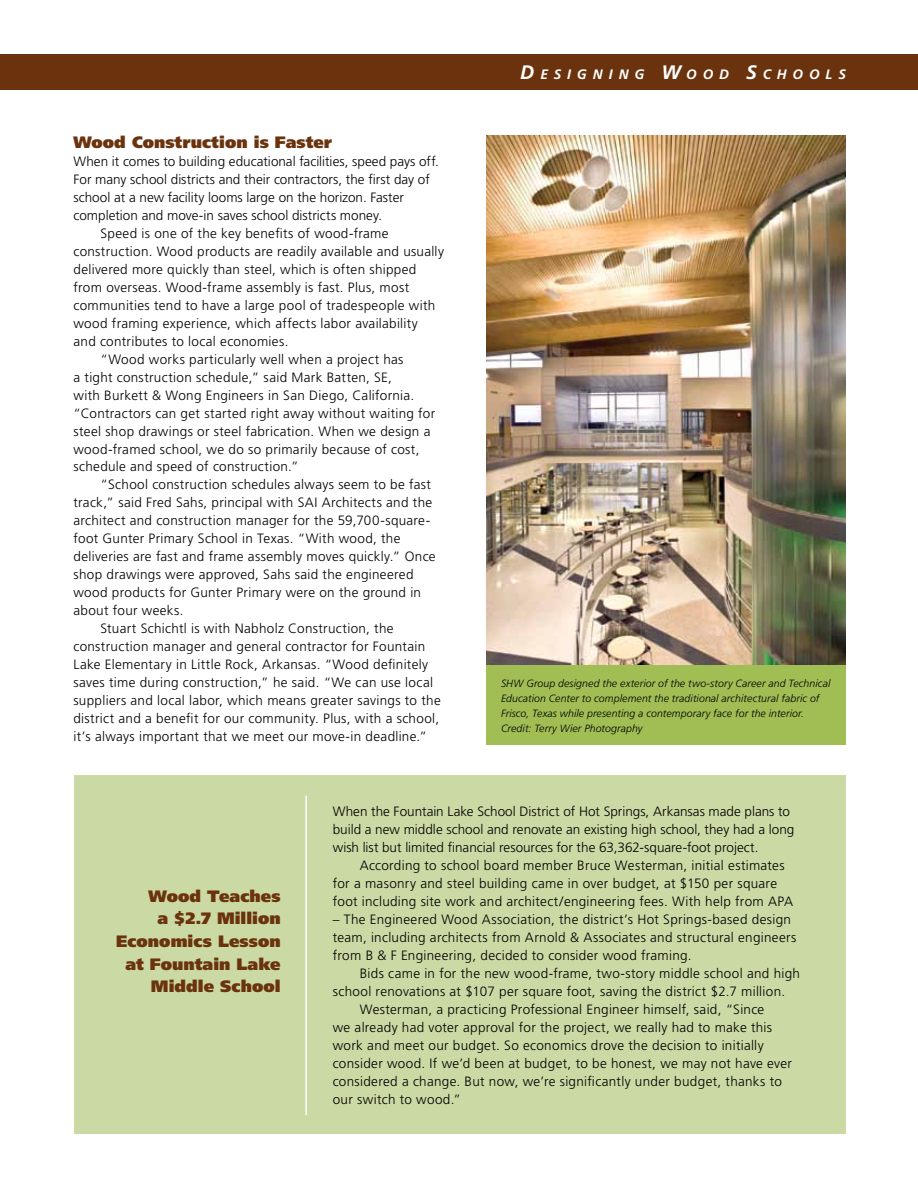
<style>
.page{position:relative;width:918px;height:1188px;background:#fff}
.page>*{position:absolute;margin:0;border:0;box-sizing:border-box;transform-origin:0 0}
.t1{font:900 16.5px/22.5px "Frutiger";letter-spacing:.005em;color:#6a330d;text-align:right}
.t2{font:italic 700 13.65px "Frutiger";letter-spacing:.435em;color:#fff}
.t3{font:300 13.5px/18px "Frutiger";letter-spacing:.02em;color:#000}
.t4{font:300 13.5px/18px "Frutiger";color:#000}
.t5{font:italic 300 10.5px/15px "Frutiger";letter-spacing:.01em;color:#000}
.s1{font-size:19.5px}
</style>
<div class="page">
<div style="left:74px;top:775px;width:772px;height:359px;background:#cbd9a4"></div>
<img style="left:486px;top:135px;width:360px;height:530px">
<div style="left:486px;top:665px;width:360px;height:80px;background:#a1be55"></div>
<div style="left:0;top:54px;width:918px;height:36px;background:#6a330d"></div>
<hr style="left:305px;top:796px;width:2px;height:319px;background:#fff">
<p class="t1" style="left:74px;top:130px;width:260px">Wood Construction is Faster</p>
<p class="t4" style="left:74px;top:152px;width:367px">When it comes to building educational facilities, speed pays off.</p>
<p class="t4" style="left:74px;top:170px;width:358px">For many school districts and their contractors, the first day of</p>
<p class="t4" style="left:74px;top:188px;width:332px">school at a new facility looms large on the horizon. Faster</p>
<p class="t4" style="left:74px;top:206px;width:310px">completion and move-in saves school districts money.</p>
<p class="t3" style="left:100px;top:224px;width:290px">Speed is one of the key benefits of wood-frame</p>
<p class="t3" style="left:74px;top:242px;width:372px">construction. Wood products are readily available and usually</p>
<p class="t3" style="left:74px;top:260px;width:344px">delivered more quickly than steel, which is often shipped</p>
<p class="t3" style="left:74px;top:278px;width:337px">from overseas. Wood-frame assembly is fast. Plus, most</p>
<p class="t3" style="left:74px;top:296px;width:363px">communities tend to have a large pool of tradespeople with</p>
<p class="t3" style="left:74px;top:314px;width:346px">wood framing experience, which affects labor availability</p>
<p class="t3" style="left:74px;top:332px;width:216px">and contributes to local economies.</p>
<p class="t3" style="left:100px;top:350px;width:305px">“Wood works particularly well when a project has</p>
<p class="t3" style="left:74px;top:368px;width:320px">a tight construction schedule,” said Mark Batten, SE,</p>
<p class="t3" style="left:74px;top:386px;width:342px">with Burkett &amp; Wong Engineers in San Diego, California.</p>
<p class="t3" style="left:74px;top:404px;width:363px">“Contractors can get started right away without waiting for</p>
<p class="t3" style="left:74px;top:422px;width:359px">steel shop drawings or steel fabrication. When we design a</p>
<p class="t3" style="left:74px;top:440px;width:348px">wood-framed school, we do so primarily because of cost,</p>
<p class="t3" style="left:74px;top:458px;width:227px">schedule and speed of construction.”</p>
<p class="t3" style="left:100px;top:476px;width:332px">“School construction schedules always seem to be fast</p>
<p class="t3" style="left:74px;top:494px;width:360px">track,” said Fred Sahs, principal with SAI Architects and the</p>
<p class="t3" style="left:74px;top:512px;width:358px">architect and construction manager for the 59,700-square-</p>
<p class="t3" style="left:74px;top:530px;width:329px">foot Gunter Primary School in Texas. “With wood, the</p>
<p class="t3" style="left:74px;top:548px;width:364px">deliveries are fast and frame assembly moves quickly.” Once</p>
<p class="t3" style="left:74px;top:566px;width:342px">shop drawings were approved, Sahs said the engineered</p>
<p class="t3" style="left:74px;top:584px;width:349px">wood products for Gunter Primary were on the ground in</p>
<p class="t3" style="left:74px;top:602px;width:112px">about four weeks.</p>
<p class="t3" style="left:100px;top:620px;width:295px">Stuart Schichtl is with Nabholz Construction, the</p>
<p class="t3" style="left:74px;top:638px;width:353px">construction manager and general contractor for Fountain</p>
<p class="t3" style="left:74px;top:656px;width:356px">Lake Elementary in Little Rock, Arkansas. “Wood definitely</p>
<p class="t3" style="left:74px;top:674px;width:361px">saves time during construction,” he said. “We can use local</p>
<p class="t3" style="left:74px;top:692px;width:369px">suppliers and local labor, which means greater savings to the</p>
<p class="t3" style="left:74px;top:710px;width:367px">district and a benefit for our community. Plus, with a school,</p>
<p class="t3" style="left:74px;top:728px;width:355px">it’s always important that we meet our move-in deadline.”</p>
<p class="t2" style="left:520px;top:66px;width:327px"><span class="s1">D</span>ESIGNING <span class="s1">W</span>OOD <span class="s1">S</span>CHOOLS</p>
<p class="t5" style="left:501px;top:675px;width:331px">SHW Group designed the exterior of the two-story Career and Technical Education Center to complement the traditional architectural fabric of Frisco, Texas while presenting a contemporary face for the interior.<br>Credit: Terry Wier Photography</p>
<p class="t1" style="left:116px;top:885px;width:166px">Wood Teaches<br>a $2.7 Million<br>Economics Lesson at Fountain Lake<br>Middle School</p>
<p class="t4" style="left:333px;top:803px;width:463px">When the Fountain Lake School District of Hot Springs, Arkansas made plans to build a new middle school and renovate an existing high school, they had a long wish list but limited financial resources for the 63,362-square-foot project.</p>
<p class="t3" style="left:333px;top:857px;width:462px;text-indent:27px">According to school board member Bruce Westerman, initial estimates for a masonry and steel building came in over budget, at $150 per square foot including site work and architect/engineering fees. With help from APA</p>
<p class="t3" style="left:333px;top:911px;width:465px">– The Engineered Wood Association, the district’s Hot Springs-based design team, including architects from Arnold &amp; Associates and structural engineers from B &amp; F Engineering, decided to consider wood framing.</p>
<p class="t3" style="left:360px;top:965px;width:442px">Bids came in for the new wood-frame, two-story middle school and high</p>
<p class="t3" style="left:333px;top:983px;width:454px">school renovations at $107 per square foot, saving the district $2.7 million.</p>
<p class="t3" style="left:360px;top:1001px;width:406px">Westerman, a practicing Professional Engineer himself, said, “Since</p>
<p class="t3" style="left:333px;top:1019px;width:441px">we already had voter approval for the project, we really had to make this</p>
<p class="t3" style="left:333px;top:1037px;width:432px">work and meet our budget. So economics drove the decision to initially</p>
<p class="t3" style="left:333px;top:1055px;width:461px">consider wood. If we’d been at budget, to be honest, we may not have ever</p>
<p class="t3" style="left:333px;top:1073px;width:451px">considered a change. But now, we’re significantly under budget, thanks to</p>
<p class="t3" style="left:333px;top:1091px;width:130px">our switch to wood.”</p>
</div>
